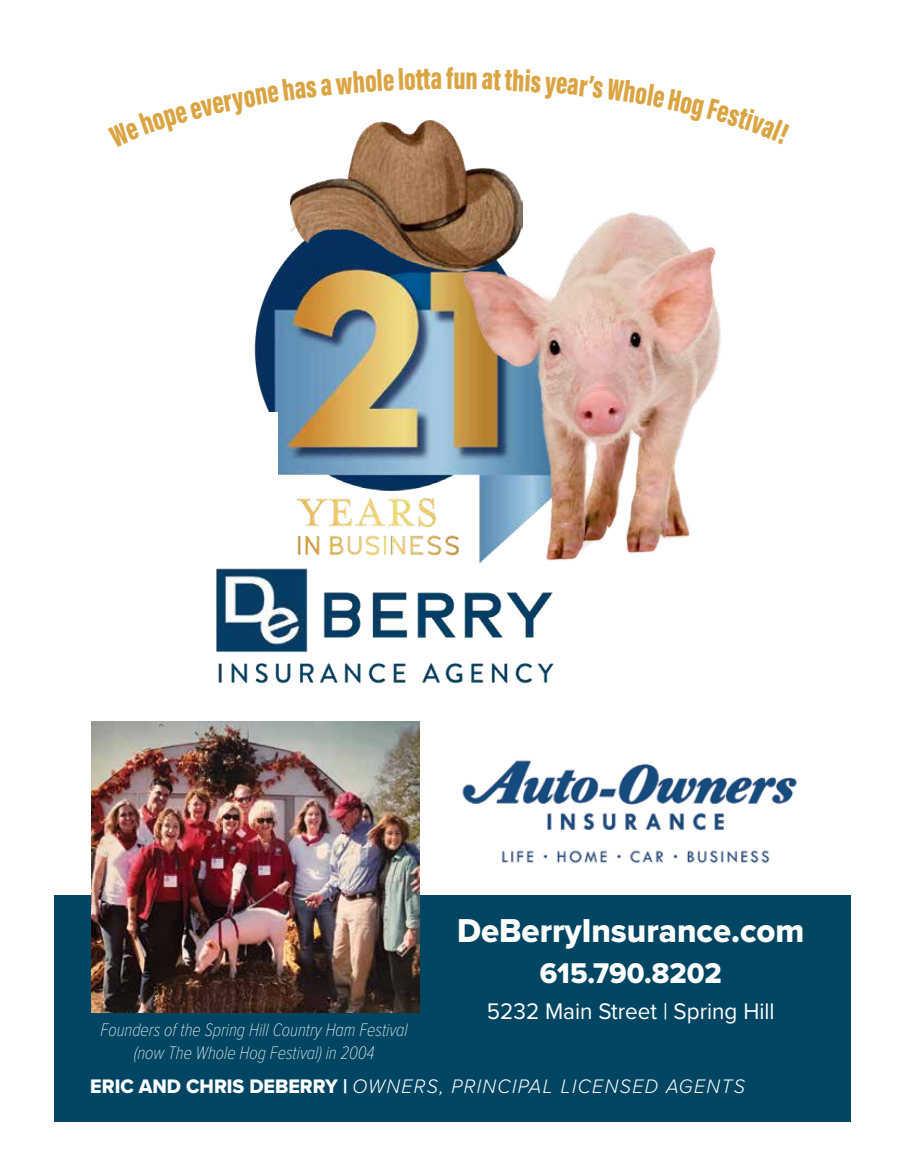
<style>
.page{position:relative;width:905px;height:1175px;background:#fff}
.page>*{position:absolute;margin:0;border:0;box-sizing:border-box;transform-origin:0 0}
.t1{font:34.35px "Proxima Nova Extrabld";color:#fff;scale:.96 1}
.t2{font:900 31.2px "Acumin Pro Extra Cond";color:#daa442;scale:.96 1}
.t3{font:29.55px "Proxima Nova Extrabld";color:#fff;scale:.96 1}
.t4{font:23.4px "Proxima Nova";color:#fff;scale:.96 1}
.t5{font:italic 300 20.25px "Proxima Nova";letter-spacing:.07em;color:#fff;scale:.96 1}
.t6{font:italic 100 18.75px/22.5px "Proxima Nova Cond";color:#fff;text-align:center;scale:.96 1}
.s1{font-family:"Proxima Nova Extrabld";font-weight:400;font-style:normal}
</style>
<div class="page">
<div style="left:54px;top:895px;width:796px;height:226px;background:#004663"></div>
<img style="left:462px;top:760px;width:335px;height:104px">
<img style="left:91px;top:721px;width:328px;height:291px">
<img style="left:216px;top:199px;width:338px;height:485px">
<img style="left:290px;top:124px;width:232px;height:258px">
<div style="left:84px;top:251px;width:164px;height:306px;background:#fff"></div>
<div style="left:128px;top:412px;width:150px;height:145px;background:#fff"></div>
<img style="left:461px;top:211px;width:260px;height:350px">
<svg style="left:290px;top:120px;width:151px;height:28px"></svg>
<svg style="left:466px;top:124px;width:56px;height:20px"></svg>
<h2 class="t2" style="left:446px;top:59px;width:22px">fu</h2>
<p class="t6" style="left:101px;top:1017px;width:321px">Founders of the Spring Hill Country Ham Festival (now The Whole Hog Festival) in 2004</p>
<h1 class="t1" style="left:457px;top:905px;width:363px">DeBerryInsurance.com</h1>
<h3 class="t3" style="left:539px;top:951px;width:191px">615.790.8202</h3>
<p class="t4" style="left:487px;top:993px;width:301px">5232 Main Street | Spring Hill</p>
<p class="t5" style="left:90px;top:1071px;width:683px"><span class="s1">ERIC AND CHRIS DEBERRY |</span> OWNERS, PRINCIPAL LICENSED AGENTS</p>
</div>
